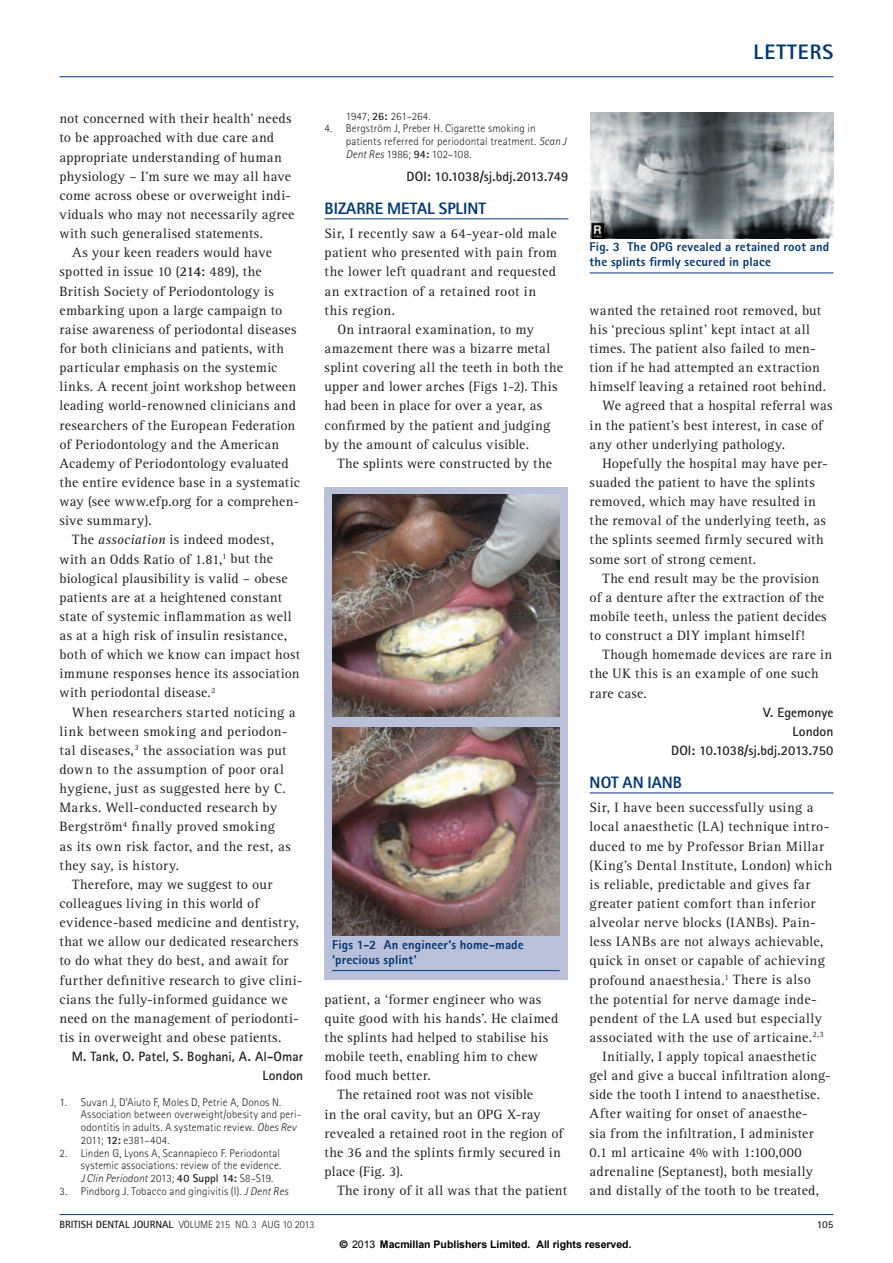
<style>
.page{position:relative;width:893px;height:1263px;background:#fff}
.page>*{position:absolute;margin:0;border:0;box-sizing:border-box;transform-origin:0 0}
.t1{font:800 21px "Rotis Sans Serif Std";letter-spacing:.05em;color:#013775}
._1_BDJ_letters_headi{font:800 16.5px "Rotis Sans Serif Std";color:#013775}
._1_BDJ_body{font:13.95px/19.2px "Rotis Serif Std";letter-spacing:.02em;color:#231f20}
._1_BDJ_body_fullout{font:13.95px/19.2px "Rotis Serif Std";letter-spacing:.03em;color:#231f20}
._1_BDJ_letters_autho{font:700 13.5px "Rotis Sans Serif Std";letter-spacing:.005em;color:#231f20}
._2_BDJ_table_fig_cap{font:800 12.75px/15px "Rotis Sans Serif Std";letter-spacing:.01em;color:#013775}
._2_BDJ_references{font:300 11.25px/12.8px "Rotis Sans Serif Std";letter-spacing:.01em;color:#231f20}
.t2{font:700 10.5px "Arial";color:#000}
.t3{font:300 10.5px "Rotis Sans Serif Std";color:#231f20}
.t4{font:700 10.5px "Rotis Sans Serif Std";color:#231f20}
.s1{font-weight:700}
.s2{font-style:italic}
.s3{font-family:"Helvetica"}
.s4{font-weight:400}
</style>
<div class="page">
<hr style="left:325px;top:218px;width:243px;height:1px;background:#013775">
<hr style="left:590px;top:792px;width:243px;height:1px;background:#013775">
<hr style="left:60px;top:1214px;width:773px;height:1px;background:#013775">
<hr style="left:60px;top:76px;width:773px;height:1px;background:#013775">
<div style="left:325px;top:487px;width:243px;height:492px;background:#b9c0d9"></div>
<img style="left:332px;top:494px;width:228px;height:222px">
<img style="left:332px;top:727px;width:228px;height:209px">
<hr style="left:332px;top:970px;width:228px;height:1px;background:#013775">
<img style="left:590px;top:112px;width:243px;height:126px">
<hr style="left:590px;top:273px;width:243px;height:1px;background:#013775">
<p class="_1_BDJ_body" style="left:60px;top:109px;width:236px">not concerned with their health’ needs to be approached with due care and appropriate understanding of human physiology – I’m sure we may all have come across obese or overweight indi&shy;viduals who may not necessarily agree with such generalised statements.</p>
<p class="_1_BDJ_body" style="left:60px;top:243px;width:242px;text-indent:13px">As your keen readers would have spotted in issue 10 (<span class="s1">214:</span> 489), the British Society of Periodontology is embarking upon a large campaign to raise awareness of periodontal diseases for both clinicians and patients, with particular emphasis on the systemic links. A recent joint workshop between leading world-renowned clinicians and researchers of the European Federation of Periodontology and the American Academy of Periodontology evaluated the entire evidence base in a systematic way (see www.efp.org for a comprehen&shy;sive summary).</p>
<p class="_1_BDJ_body" style="left:60px;top:531px;width:242px;text-indent:13px">The <span class="s2">association</span> is indeed modest, with an Odds Ratio of 1.81,<sup>1</sup> but the biological plausibility is valid – obese patients are at a heightened constant state of systemic inflammation as well as at a high risk of insulin resistance, both of which we know can impact host immune responses hence its association with periodontal disease.<sup>2</sup></p>
<p class="_1_BDJ_body" style="left:60px;top:703px;width:238px;text-indent:13px">When researchers started noticing a link between smoking and periodon&shy;tal diseases,<sup>3</sup> the association was put down to the assumption of poor oral hygiene, just as suggested here by C.<br>Marks. Well-conducted research by Bergström<sup>4</sup> finally proved smoking<br>as its own risk factor, and the rest, as they say, is history.</p>
<p class="_1_BDJ_body" style="left:60px;top:875px;width:244px;text-indent:13px">Therefore, may we suggest to our colleagues living in this world of evidence-based medicine and dentistry, that we allow our dedicated researchers to do what they do best, and await for further definitive research to give clini&shy;cians the fully-informed guidance we need on the management of periodonti&shy;tis in overweight and obese patients.</p>
<p class="_1_BDJ_letters_autho" style="left:72px;top:1048px;width:233px">M. Tank, O. Patel, S. Boghani, A. Al-Omar</p>
<p class="_1_BDJ_letters_autho" style="left:262px;top:1067px;width:42px">London</p>
<p class="_2_BDJ_references" style="left:81px;top:1095px;width:222px;text-indent:-21px">1. Suvan J, D’Aiuto F, Moles D, Petrie A, Donos N.<br>Association between overweight/obesity and peri&shy;odontitis in adults. A systematic review. <span class="s2">Obes Rev </span>2011; <span class="s1">12:</span> e381–404.</p>
<p class="_2_BDJ_references" style="left:81px;top:1146px;width:202px;text-align:justify;text-indent:-21px">2. Linden G, Lyons A, Scannapieco F. Periodontal systemic associations: review of the evidence.<br><span class="s2">J Clin Periodont</span> 2013; <span class="s1">40 Suppl 14:</span> S8–S19.</p>
<p class="_2_BDJ_references" style="left:60px;top:1185px;width:230px">3. Pindborg J. Tobacco and gingivitis (I). <span class="s2">J Dent Res</span></p>
<p class="_2_BDJ_references" style="left:346px;top:109px;width:86px">1947; <span class="s1">26:</span> 261–264.</p>
<p class="_2_BDJ_references" style="left:346px;top:122px;width:222px;text-indent:-21px">4. Bergström J, Preber H. Cigarette smoking in patients referred for periodontal treatment. <span class="s2">Scan J<br>Dent Res</span> 1986; <span class="s1">94:</span> 102–108.</p>
<p class="_1_BDJ_letters_autho" style="left:407px;top:168px;width:163px">DOI: 10.1038/sj.bdj.2013.749</p>
<p class="_1_BDJ_letters_headi" style="left:325px;top:198px;width:163px">BIZARRE METAL SPLINT</p>
<p class="_1_BDJ_body_fullout" style="left:325px;top:224px;width:234px">Sir, I recently saw a 64-year-old male patient who presented with pain from the lower left quadrant and requested an extraction of a retained root in this region.</p>
<p class="_1_BDJ_body" style="left:325px;top:320px;width:240px;text-indent:13px">On intraoral examination, to my amazement there was a bizarre metal splint covering all the teeth in both the upper and lower arches (Figs 1-2). This had been in place for over a year, as confirmed by the patient and judging by the amount of calculus visible.</p>
<p class="_1_BDJ_body" style="left:337px;top:454px;width:216px">The splints were constructed by the</p>
<p class="_2_BDJ_table_fig_cap" style="left:332px;top:937px;width:193px">Figs 1-2 An engineer’s home-made ‘precious splint’</p>
<p class="_1_BDJ_body" style="left:325px;top:990px;width:235px">patient, a ‘former engineer who was quite good with his hands’. He claimed the splints had helped to stabilise his mobile teeth, enabling him to chew food much better.</p>
<p class="_1_BDJ_body" style="left:325px;top:1085px;width:240px;text-indent:13px">The retained root was not visible<br>in the oral cavity, but an OPG X-ray revealed a retained root in the region of the 36 and the splints firmly secured in place (Fig. 3).</p>
<p class="_1_BDJ_body" style="left:337px;top:1181px;width:231px">The irony of it all was that the patient</p>
<p class="t1" style="left:754px;top:39px;width:81px">LETTERS</p>
<p class="_2_BDJ_table_fig_cap" style="left:590px;top:239px;width:241px">Fig. 3 The OPG revealed a retained root and the splints firmly secured in place</p>
<p class="_1_BDJ_body" style="left:590px;top:301px;width:238px">wanted the retained root removed, but his ‘precious splint’ kept intact at all times. The patient also failed to men&shy;tion if he had attempted an extraction himself leaving a retained root behind.</p>
<p class="_1_BDJ_body" style="left:590px;top:397px;width:245px;text-indent:13px">We agreed that a hospital referral was in the patient’s best interest, in case of any other underlying pathology.</p>
<p class="_1_BDJ_body" style="left:590px;top:454px;width:240px;text-indent:13px">Hopefully the hospital may have per&shy;suaded the patient to have the splints removed, which may have resulted in the removal of the underlying teeth, as the splints seemed firmly secured with some sort of strong cement.</p>
<p class="_1_BDJ_body" style="left:590px;top:569px;width:239px;text-indent:13px">The end result may be the provision of a denture after the extraction of the mobile teeth, unless the patient decides to construct a DIY implant himself!</p>
<p class="_1_BDJ_body" style="left:590px;top:645px;width:244px;text-indent:13px">Though homemade devices are rare in the UK this is an example of one such rare case.</p>
<p class="_1_BDJ_letters_autho" style="left:763px;top:703px;width:72px">V. Egemonye</p>
<p class="_1_BDJ_letters_autho" style="left:792px;top:722px;width:42px">London</p>
<p class="_1_BDJ_letters_autho" style="left:671px;top:742px;width:164px">DOI: 10.1038/sj.bdj.2013.750</p>
<p class="_1_BDJ_letters_headi" style="left:590px;top:772px;width:94px">NOT AN IANB</p>
<p class="_1_BDJ_body_fullout" style="left:590px;top:798px;width:244px">Sir, I have been successfully using a local anaesthetic (LA) technique intro&shy;duced to me by Professor Brian Millar (King’s Dental Institute, London) which is reliable, predictable and gives far greater patient comfort than inferior alveolar nerve blocks (IANBs). Pain&shy;less IANBs are not always achievable, quick in onset or capable of achieving profound anaesthesia.<sup>1</sup> There is also the potential for nerve damage inde&shy;pendent of the LA used but especially associated with the use of articaine.<sup>2,3</sup></p>
<p class="_1_BDJ_body" style="left:590px;top:1047px;width:243px;text-indent:13px">Initially, I apply topical anaesthetic gel and give a buccal infiltration along&shy;side the tooth I intend to anaesthetise.<br>After waiting for onset of anaesthe-<br>sia from the infiltration, I administer 0.1 ml articaine 4% with 1:100,000 adrenaline (Septanest), both mesially and distally of the tooth to be treated,</p>
<p class="t3" style="left:60px;top:1218px;width:257px"><span class="s1">BRITISH DENTAL JOURNAL</span> VOLUME 215 NO. 3 AUG 10 2013</p>
<p class="t4" style="left:817px;top:1217px;width:18px">105</p>
<p class="t2" style="left:340px;top:1237px;width:293px"><span class="s3">©</span> <span class="s4">2013</span> Macmillan Publishers Limited. All rights reserved.</p>
</div>
